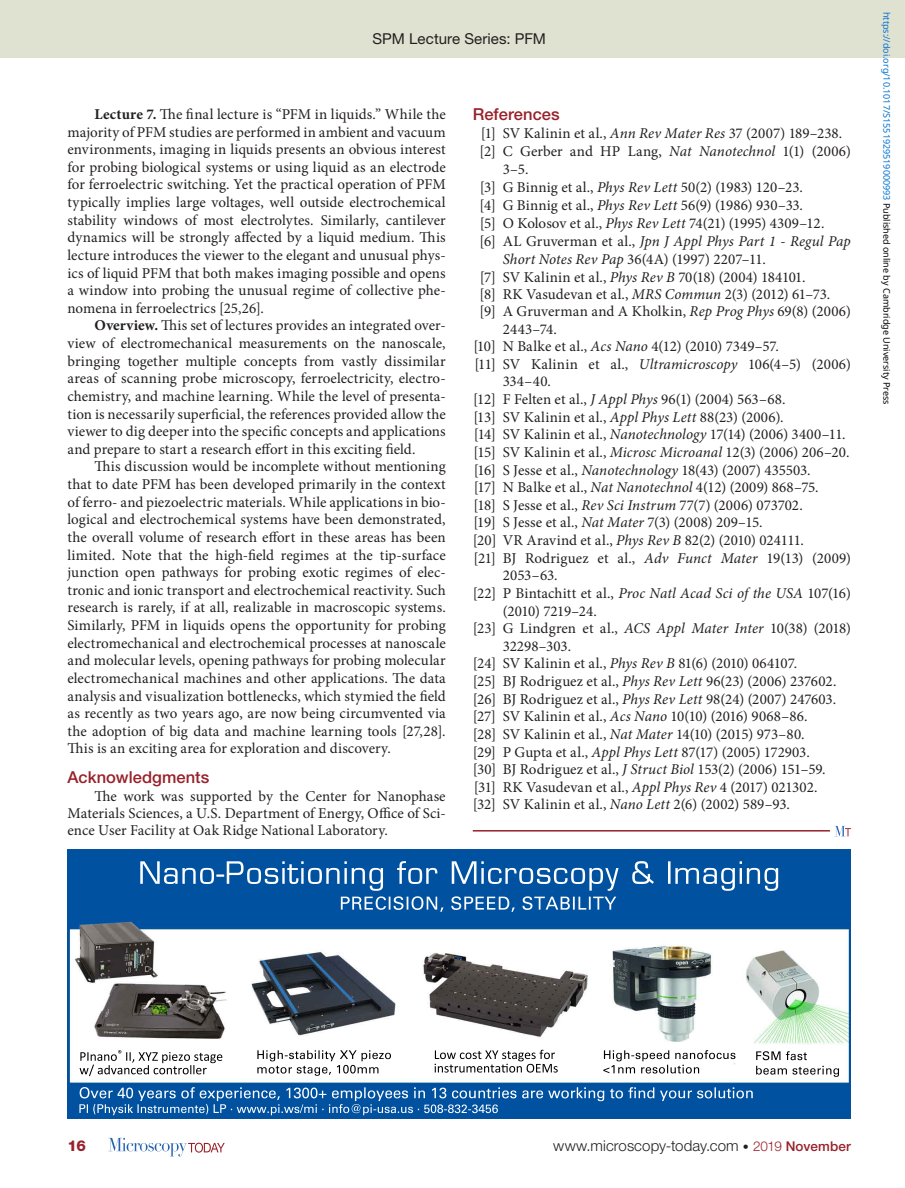
<style>
.page{position:relative;width:905px;height:1188px;background:#fff}
.page>*{position:absolute;margin:0;border:0;box-sizing:border-box;transform-origin:0 0}
.t1{font:500 16.5px "Helvetica Neue LT Std";letter-spacing:.005em;color:#98212a}
.t2{font:15px/17.5px "Minion Pro";letter-spacing:.01em;color:#231f20;text-align:justify}
.t3{font:italic 15px "Minion Pro";color:#231f20}
.t4{font:300 15px "Helvetica Neue LT Std";letter-spacing:.005em;color:#231f20}
.t5{font:15px "Helvetica Neue LT Std";letter-spacing:.005em;color:#231f20}
.t6{font:15px "Minion Pro";letter-spacing:-.025em;color:#231f20}
.t7{font:800 15px "Helvetica Neue LT Std";color:#98212a}
.t8{font:9px "Noto Sans";color:#0172cf}
.s1{font-weight:700}
.s2{font-style:italic}
.s3{font-style:normal}
.s4{color:#000}
.s5{font-size:12px}
.s6{font-size:13.5px;color:#98212a}
.s7{font-weight:500;font-size:13.5px;color:#98212a}
</style>
<div class="page">
<div style="left:0;top:0;width:904px;height:58px;background:#e0e2d1"></div>
<svg style="left:108px;top:1138px;width:117px;height:18px"></svg>
<hr style="left:473px;top:830px;width:357px;height:2px;background:#98212a">
<svg style="left:834px;top:826px;width:16px;height:10px"></svg>
<img style="left:68px;top:849px;width:782px;height:270px">
<p class="t5" style="left:372px;top:30px;width:175px">SPM Lecture Series: PFM</p>
<p class="t2" style="left:68px;top:105px;width:380px;text-indent:27px"><span class="s1">Lecture 7.</span> The final lecture is “PFM in liquids.” While the majority of PFM studies are performed in ambient and vacuum environments, imaging in liquids presents an obvious interest for probing biological systems or using liquid as an electrode for ferroelectric switching. Yet the practical operation of PFM typically implies large voltages, well outside electrochemical stability windows of most electrolytes. Similarly, cantilever dynamics will be strongly affected by a liquid medium. This lecture introduces the viewer to the elegant and unusual phys&shy;ics of liquid PFM that both makes imaging possible and opens a window into probing the unusual regime of collective phe&shy;nomena in ferroelectrics [25,26].</p>
<p class="t2" style="left:68px;top:317px;width:380px;text-indent:27px"><span class="s1">Overview.</span> This set of lectures provides an integrated over&shy;view of electromechanical measurements on the nanoscale, bringing together multiple concepts from vastly dissimilar areas of scanning probe microscopy, ferroelectricity, electro&shy;chemistry, and machine learning. While the level of presenta&shy;tion is necessarily superficial, the references provided allow the viewer to dig deeper into the specific concepts and applications and prepare to start a research effort in this exciting field.</p>
<p class="t2" style="left:68px;top:458px;width:380px;text-indent:27px">This discussion would be incomplete without mentioning that to date PFM has been developed primarily in the context of ferro- and piezoelectric materials. While applications in bio&shy;logical and electrochemical systems have been demonstrated, the overall volume of research effort in these areas has been limited. Note that the high-field regimes at the tip-surface junction open pathways for probing exotic regimes of elec&shy;tronic and ionic transport and electrochemical reactivity. Such research is rarely, if at all, realizable in macroscopic systems.<br>Similarly, PFM in liquids opens the opportunity for probing electromechanical and electrochemical processes at nanoscale and molecular levels, opening pathways for probing molecular electromechanical machines and other applications. The data analysis and visualization bottlenecks, which stymied the field as recently as two years ago, are now being circumvented via the adoption of big data and machine learning tools [27,28].<br>This is an exciting area for exploration and discovery.</p>
<p class="t1" style="left:68px;top:768px;width:143px">Acknowledgments</p>
<p class="t2" style="left:68px;top:787px;width:379px;text-indent:27px">The work was supported by the Center for Nanophase Materials Sciences, a U.S. Department of Energy, Office of Sci&shy;ence User Facility at Oak Ridge National Laboratory.</p>
<p class="t1" style="left:472px;top:104px;width:89px">References</p>
<p class="t2" style="left:481px;top:124px;width:363px">[1] SV Kalinin et al., <span class="s2">Ann Rev Mater Res</span> 37 (2007) 189–238.</p>
<p class="t2" style="left:479px;top:142px;width:373px">[2] C Gerber and HP Lang, <span class="s2">Nat Nanotechnol</span> 1(1) (2006)</p>
<p class="t2" style="left:502px;top:160px;width:27px">3–5.</p>
<p class="t2" style="left:480px;top:178px;width:324px">[3] G Binnig et al., <span class="s2">Phys Rev Lett</span> 50(2) (1983) 120–23.</p>
<p class="t2" style="left:479px;top:196px;width:325px">[4] G Binnig et al., <span class="s2">Phys Rev Lett</span> 56(9) (1986) 930–33.</p>
<p class="t2" style="left:480px;top:214px;width:346px">[5] O Kolosov et al., <span class="s2">Phys Rev Lett</span> 74(21) (1995) 4309–12.</p>
<p class="t3" style="left:479px;top:231px;width:373px"><span class="s3">[6] AL Gruverman et al.,</span> Jpn J Appl Phys Part 1 - Regul Pap</p>
<p class="t2" style="left:502px;top:250px;width:264px"><span class="s2">Short Notes Rev Pap</span> 36(4A) (1997) 2207–11.</p>
<p class="t2" style="left:480px;top:268px;width:327px">[7] SV Kalinin et al., <span class="s2">Phys Rev B</span> 70(18) (2004) 184101.</p>
<p class="t2" style="left:479px;top:286px;width:352px">[8] RK Vasudevan et al., <span class="s2">MRS Commun</span> 2(3) (2012) 61–73.</p>
<p class="t2" style="left:479px;top:303px;width:373px">[9] A Gruverman and A Kholkin, <span class="s2">Rep Prog Phys</span> 69(8) (2006)</p>
<p class="t2" style="left:502px;top:320px;width:56px">2443–74.</p>
<p class="t2" style="left:473px;top:338px;width:307px">[10] N Balke et al., <span class="s2">Acs Nano</span> 4(12) (2010) 7349–57.</p>
<p class="t2" style="left:474px;top:355px;width:378px">[11] SV Kalinin et al., <span class="s2">Ultramicroscopy</span> 106(4–5) (2006)</p>
<p class="t2" style="left:502px;top:373px;width:50px">334–40.</p>
<p class="t2" style="left:473px;top:391px;width:314px">[12] F Felten et al., <span class="s2">J Appl Phys</span> 96(1) (2004) 563–68.</p>
<p class="t2" style="left:473px;top:408px;width:312px">[13] SV Kalinin et al., <span class="s2">Appl Phys Lett</span> 88(23) (2006).</p>
<p class="t2" style="left:473px;top:426px;width:373px">[14] SV Kalinin et al., <span class="s2">Nanotechnology</span> 17(14) (2006) 3400–11.</p>
<p class="t2" style="left:473px;top:443px;width:377px">[15] SV Kalinin et al., <span class="s2">Microsc Microanal</span> 12(3) (2006) 206–20.</p>
<p class="t2" style="left:473px;top:461px;width:338px">[16] S Jesse et al., <span class="s2">Nanotechnology</span> 18(43) (2007) 435503.</p>
<p class="t2" style="left:473px;top:479px;width:346px">[17] N Balke et al., <span class="s2">Nat Nanotechnol</span> 4(12) (2009) 868–75.</p>
<p class="t2" style="left:473px;top:496px;width:331px">[18] S Jesse et al., <span class="s2">Rev Sci Instrum</span> 77(7) (2006) 073702.</p>
<p class="t2" style="left:473px;top:514px;width:291px">[19] S Jesse et al., <span class="s2">Nat Mater</span> 7(3) (2008) 209–15.</p>
<p class="t2" style="left:472px;top:532px;width:333px">[20] VR Aravind et al., <span class="s2">Phys Rev B</span> 82(2) (2010) 024111.</p>
<p class="t2" style="left:473px;top:549px;width:379px">[21] BJ Rodriguez et al., <span class="s2">Adv Funct Mater</span> 19(13) (2009)</p>
<p class="t2" style="left:502px;top:567px;width:56px">2053–63.</p>
<p class="t2" style="left:472px;top:584px;width:379px">[22] P Bintachitt et al., <span class="s2">Proc Natl Acad Sci of the USA</span> 107(16)</p>
<p class="t6" style="left:502px;top:601px;width:96px">(2010) 7219–24.</p>
<p class="t2" style="left:472px;top:620px;width:380px">[23] G Lindgren et al., <span class="s2">ACS Appl Mater Inter</span> 10(38) (2018)</p>
<p class="t2" style="left:502px;top:637px;width:70px">32298–303.</p>
<p class="t2" style="left:472px;top:655px;width:326px">[24] SV Kalinin et al., <span class="s2">Phys Rev B</span> 81(6) (2010) 064107.</p>
<p class="t2" style="left:472px;top:673px;width:365px">[25] BJ Rodriguez et al., <span class="s2">Phys Rev Lett</span> 96(23) (2006) 237602.</p>
<p class="t2" style="left:472px;top:690px;width:365px">[26] BJ Rodriguez et al., <span class="s2">Phys Rev Lett</span> 98(24) (2007) 247603.</p>
<p class="t2" style="left:472px;top:708px;width:336px">[27] SV Kalinin et al., <span class="s2">Acs Nano</span> 10(10) (2016) 9068–86.</p>
<p class="t2" style="left:472px;top:725px;width:333px">[28] SV Kalinin et al., <span class="s2">Nat Mater</span> 14(10) (2015) 973–80.</p>
<p class="t2" style="left:472px;top:743px;width:338px">[29] P Gupta et al., <span class="s2">Appl Phys Lett</span> 87(17) (2005) 172903.</p>
<p class="t2" style="left:472px;top:761px;width:354px">[30] BJ Rodriguez et al., <span class="s2">J Struct Biol</span> 153(2) (2006) 151–59.</p>
<p class="t2" style="left:474px;top:778px;width:345px">[31] RK Vasudevan et al., <span class="s2">Appl Phys Rev</span> 4 (2017) 021302.</p>
<p class="t2" style="left:473px;top:796px;width:318px">[32] SV Kalinin et al., <span class="s2">Nano Lett</span> 2(6) (2002) 589–93.</p>
<p class="t8" style="left:893px;top:12px;width:394px;rotate:90deg">https://doi.org/10.1017/S1551929519000993 <span class="s4">Published online by Cambridge University Press</span></p>
<p class="t7" style="left:68px;top:1137px;width:20px">16</p>
<p class="t4" style="left:553px;top:1137px;width:299px">www.microscopy-today.com <span class="s5">•</span> <span class="s6">2019</span> <span class="s7">November</span></p>
</div>
